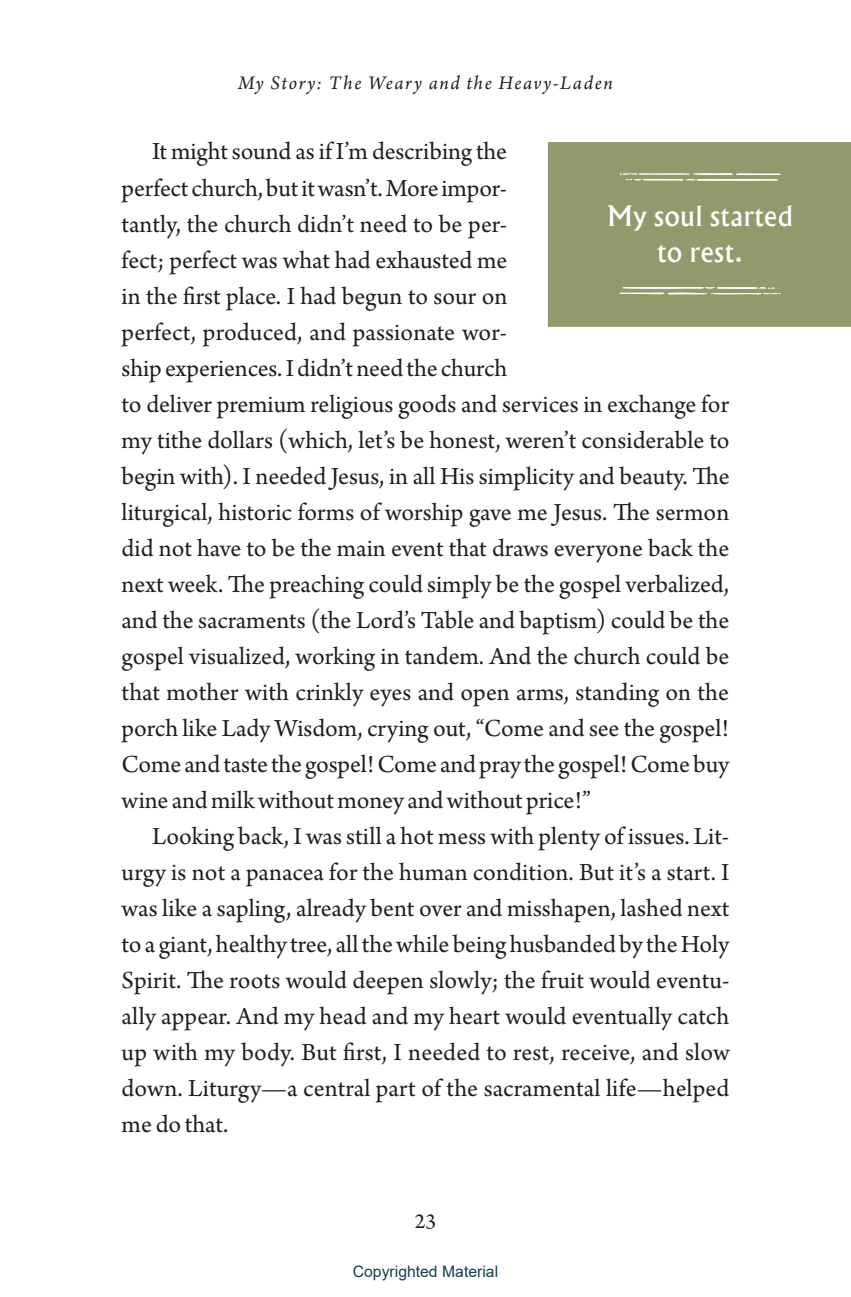
<style>
.page{position:relative;width:851px;height:1297px;background:#fff}
.page>*{position:absolute;margin:0;border:0;box-sizing:border-box;transform-origin:0 0}
.t1{font:500 27px/36px "Albertus";letter-spacing:.03em;color:#fff;text-align:center}
.t2{font:25.88px/36px "Arno Pro";color:#231f20}
.t3{font:22.5px "Arno Pro";color:#231f20}
.t4{font:italic 20.25px "Arno Pro";letter-spacing:.08em;color:#231f20}
.t5{font:15.75px "Arial";color:#14404f}
</style>
<div class="page">
<div style="left:548px;top:142px;width:303px;height:185px;background:#909a6c"></div>
<svg style="left:620px;top:173px;width:160px;height:8px"></svg>
<svg style="left:620px;top:287px;width:160px;height:7px"></svg>
<p class="t4" style="left:238px;top:72px;width:376px">My Story: The Weary and the Heavy-Laden</p>
<p class="t2" style="left:122px;top:135px;width:609px;text-indent:30px">It might sound as if I’m describing the<br>perfect church, but it wasn’t. More impor-<br>tantly, the church didn’t need to be per-<br>fect; perfect was what had exhausted me<br>in the first place. I had begun to sour on<br>perfect, produced, and passionate wor-<br>ship experiences. I didn’t need the church<br>to deliver premium religious goods and services in exchange for my tithe dollars (which, let’s be honest, weren’t considerable to begin with). I needed Jesus, in all His simplicity and beauty. The liturgical, historic forms of worship gave me Jesus. The sermon did not have to be the main event that draws everyone back the next week. The preaching could simply be the gospel verbalized, and the sacraments (the Lord’s Table and baptism) could be the gospel visualized, working in tandem. And the church could be that mother with crinkly eyes and open arms, standing on the porch like Lady Wisdom, crying out, “Come and see the gospel!<br>Come and taste the gospel! Come and pray the gospel! Come buy wine and milk without money and without price!”</p>
<p class="t2" style="left:122px;top:819px;width:609px;text-align:justify;text-indent:30px">Looking back, I was still a hot mess with plenty of issues. Lit&shy;urgy is not a panacea for the human condition. But it’s a start. I was like a sapling, already bent over and misshapen, lashed next to a giant, healthy tree, all the while being husbanded by the Holy Spirit. The roots would deepen slowly; the fruit would eventu&shy;ally appear. And my head and my heart would eventually catch up with my body. But first, I needed to rest, receive, and slow down. Liturgy—a central part of the sacramental life—helped me do that.</p>
<p class="t1" style="left:607px;top:198px;width:187px">My soul started to rest.</p>
<p class="t3" style="left:415px;top:1208px;width:23px">23</p>
<p class="t5" style="left:353px;top:1260px;width:147px">Copyrighted Material</p>
</div>
